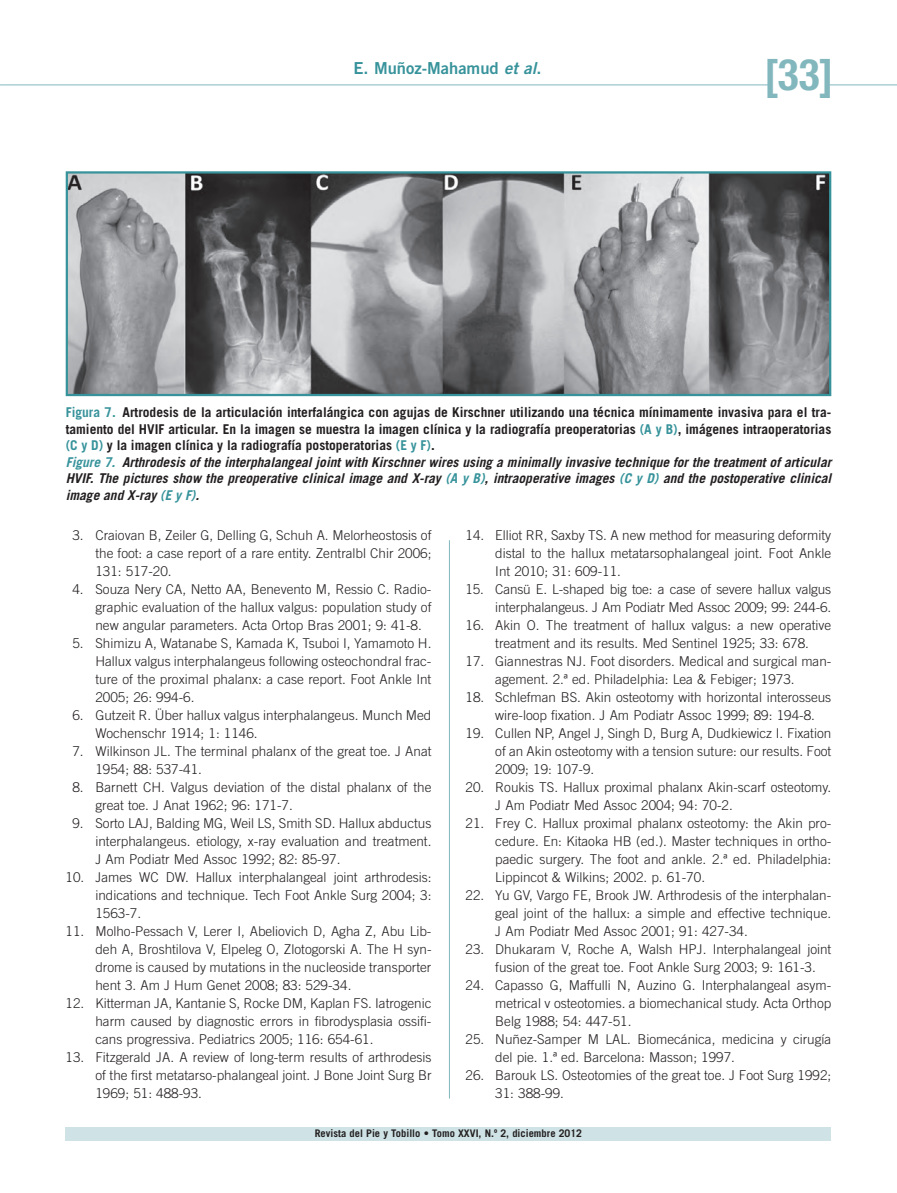
<style>
.page{position:relative;width:897px;height:1193px;background:#fff}
.page>*{position:absolute;margin:0;border:0;box-sizing:border-box;transform-origin:0 0}
.t1{font:700 condensed 43.5px "Helvetica Neue LT Std";color:#82b7bd}
.t2{font:16.5px "Trade Gothic LT Std Bd 2";color:#37939b}
.t3{font:300 13.5px/18px "Trade Gothic LT Std";color:#231f20;text-align:justify}
.t4{font:700 13.5px/16.5px "Trade Gothic LT Std";color:#231f20}
.t5{font:700 10.5px "Trade Gothic LT Std";color:#231f20}
.s1{font-family:"Trade Gothic LT Std Bd 2 Obl"}
.s2{color:#37939b}
.s3{font-style:italic;color:#37939b}
.s4{font-style:italic}
</style>
<div class="page">
<hr style="left:2px;top:84px;width:769px;height:1px;background:#82b7bd">
<hr style="left:828px;top:84px;width:69px;height:1px;background:#82b7bd">
<div style="left:66px;top:1127px;width:765px;height:13px;background:#cfe3e6"></div>
<hr style="left:449px;top:540px;width:1px;height:558px;background:#82b7bd">
<img style="left:69px;top:174px;width:759px;height:219px">
<div style="left:66px;top:171px;width:765px;height:225px;border:2px solid #37939b"></div>
<p class="t2" style="left:353px;top:57px;width:190px">E. Muñoz-Mahamud <span class="s1">et al</span>.</p>
<p class="t1" style="left:764px;top:49px;width:71px">[33]</p>
<p class="t4" style="left:66px;top:404px;width:768px"><span class="s2">Figura 7.</span> Artrodesis de la articulación interfalángica con agujas de Kirschner utilizando una técnica mínimamente invasiva para el tra&shy;tamiento del HVIF articular. En la imagen se muestra la imagen clínica y la radiografía preoperatorias <span class="s2">(A y B)</span>, imágenes intraoperatorias <span class="s2">(C y D)</span> y la imagen clínica y la radiografía postoperatorias <span class="s2">(E y F)</span>.<br><span class="s3">Figure 7.</span> <span class="s4">A rthrodesis of the interphalangeal joint with Kirschner wires using a minimally invasive technique for the treatment of articular HVIF. The pictures show the preoperative clinical image and X-ray</span> <span class="s3">(A y B)</span><span class="s4">, intraoperative images</span> <span class="s3">(C y D)</span> <span class="s4">and the postoperative clinical image and X-ray</span> <span class="s3">(E y F)</span><span class="s4">.</span></p>
<p class="t3" style="left:95px;top:526px;width:337px;text-indent:-23px">3. Craiovan B, Zeiler G, Delling G, Schuh A. Melorheostosis of the foot: a case report of a rare entity. Zentralbl Chir 2006; 131: 517-20.</p>
<p class="t3" style="left:95px;top:580px;width:337px;text-indent:-23px">4. Souza Nery CA, Netto AA, Benevento M, Ressio C. Radio&shy;graphic evaluation of the hallux valgus: population study of new angular parameters. Acta Ortop Bras 2001; 9: 41-8.</p>
<p class="t3" style="left:95px;top:634px;width:337px;text-indent:-23px">5. Shimizu A, Watanabe S, Kamada K, Tsuboi I, Yamamoto H.<br>Hallux valgus interphalangeus following osteochondral frac&shy;ture of the proximal phalanx: a case report. Foot Ankle Int 2005; 26: 994-6.</p>
<p class="t3" style="left:95px;top:706px;width:337px;text-indent:-23px">6. Gutzeit R. Über hallux valgus interphalangeus. Munch Med<br>Wochenschr 1914; 1: 1146.</p>
<p class="t3" style="left:95px;top:742px;width:337px;text-indent:-23px">7. Wilkinson JL. The terminal phalanx of the great toe. J Anat<br>1954; 88: 537-41.</p>
<p class="t3" style="left:95px;top:778px;width:337px;text-indent:-23px">8. Barnett CH. Valgus deviation of the distal phalanx of the great toe. J Anat 1962; 96: 171-7.</p>
<p class="t3" style="left:95px;top:814px;width:337px;text-indent:-23px">9. Sorto LAJ, Balding MG, Weil LS, Smith SD. Hallux abductus interphalangeus. etiology, x-ray evaluation and treatment.<br>J Am Podiatr Med Assoc 1992; 82: 85-97.</p>
<p class="t3" style="left:95px;top:868px;width:337px;text-indent:-30px">10. James WC DW. Hallux interphalangeal joint arthrodesis: indications and technique. Tech Foot Ankle Surg 2004; 3:<br>1563-7.</p>
<p class="t3" style="left:95px;top:922px;width:337px;text-indent:-30px">11. Molho-Pessach V, Lerer I, Abeliovich D, Agha Z, Abu Lib&shy;deh A, Broshtilova V, Elpeleg O, Zlotogorski A. The H syn&shy;drome is caused by mutations in the nucleoside transporter hent 3. Am J Hum Genet 2008; 83: 529-34.</p>
<p class="t3" style="left:95px;top:994px;width:337px;text-indent:-30px">12. Kitterman JA, Kantanie S, Rocke DM, Kaplan FS. Iatrogenic harm caused by diagnostic errors in fibrodysplasia ossifi&shy;cans progressiva. Pediatrics 2005; 116: 654-61.</p>
<p class="t3" style="left:95px;top:1048px;width:337px;text-indent:-30px">13. Fitzgerald JA. A review of long-term results of arthrodesis of the first metatarso-phalangeal joint. J Bone Joint Surg Br 1969; 51: 488-93.</p>
<p class="t3" style="left:495px;top:526px;width:337px;text-indent:-30px">14. Elliot RR, Saxby TS. A new method for measuring deformity distal to the hallux metatarsophalangeal joint. Foot Ankle Int 2010; 31: 609-11.</p>
<p class="t3" style="left:465px;top:580px;width:367px;text-align:right">15. Cansü E. L-shaped big toe: a case of severe hallux valgus interphalangeus. J Am Podiatr Med Assoc 2009; 99: 244-6.</p>
<p class="t3" style="left:465px;top:616px;width:367px;text-align:center">16. Akin O. The treatment of hallux valgus: a new operative treatment and its results. Med Sentinel 1925; 33: 678.</p>
<p class="t3" style="left:465px;top:652px;width:367px;text-align:center">17. Giannestras NJ. Foot disorders. Medical and surgical man&shy;agement. 2.ª ed. Philadelphia: Lea &amp; Febiger; 1973.</p>
<p class="t3" style="left:495px;top:688px;width:337px;text-indent:-30px">18. Schlefman BS. Akin osteotomy with horizontal interosseus wire-loop fixation. J Am Podiatr Assoc 1999; 89: 194-8.</p>
<p class="t3" style="left:495px;top:724px;width:337px;text-indent:-30px">19. Cullen NP, Angel J, Singh D, Burg A, Dudkiewicz I. Fixation of an Akin osteotomy with a tension suture: our results. Foot 2009; 19: 107-9.</p>
<p class="t3" style="left:495px;top:778px;width:337px;text-indent:-30px">20. Roukis TS. Hallux proximal phalanx Akin-scarf osteotomy.<br>J Am Podiatr Med Assoc 2004; 94: 70-2.</p>
<p class="t3" style="left:495px;top:814px;width:337px;text-indent:-30px">21. Frey C. Hallux proximal phalanx osteotomy: the Akin pro&shy;cedure. En: Kitaoka HB (ed.). Master techniques in ortho&shy;paedic surgery. The foot and ankle. 2.ª ed. Philadelphia:<br>Lippincot &amp; Wilkins; 2002. p. 61-70.</p>
<p class="t3" style="left:495px;top:886px;width:337px;text-indent:-30px">22. Yu GV, Vargo FE, Brook JW. Arthrodesis of the interphalan&shy;geal joint of the hallux: a simple and effective technique.<br>J Am Podiatr Med Assoc 2001; 91: 427-34.</p>
<p class="t3" style="left:495px;top:940px;width:337px;text-indent:-30px">23. Dhukaram V, Roche A, Walsh HPJ. Interphalangeal joint fusion of the great toe. Foot Ankle Surg 2003; 9: 161-3.</p>
<p class="t3" style="left:495px;top:976px;width:337px;text-indent:-30px">24. Capasso G, Maffulli N, Auzino G. Interphalangeal asym&shy;metrical v osteotomies. a biomechanical study. Acta Orthop Belg 1988; 54: 447-51.</p>
<p class="t3" style="left:495px;top:1030px;width:337px;text-indent:-30px">25. Nuñez-Samper M LAL. Biomecánica, medicina y cirugía del pie. 1.ª ed. Barcelona: Masson; 1997.</p>
<p class="t3" style="left:495px;top:1066px;width:337px;text-indent:-30px">26. Barouk LS. Osteotomies of the great toe. J Foot Surg 1992;<br>31: 388-99.</p>
<p class="t5" style="left:315px;top:1126px;width:269px">Revista del Pie y Tobillo • Tomo XXVI, N.º 2, diciembre 2012</p>
</div>
